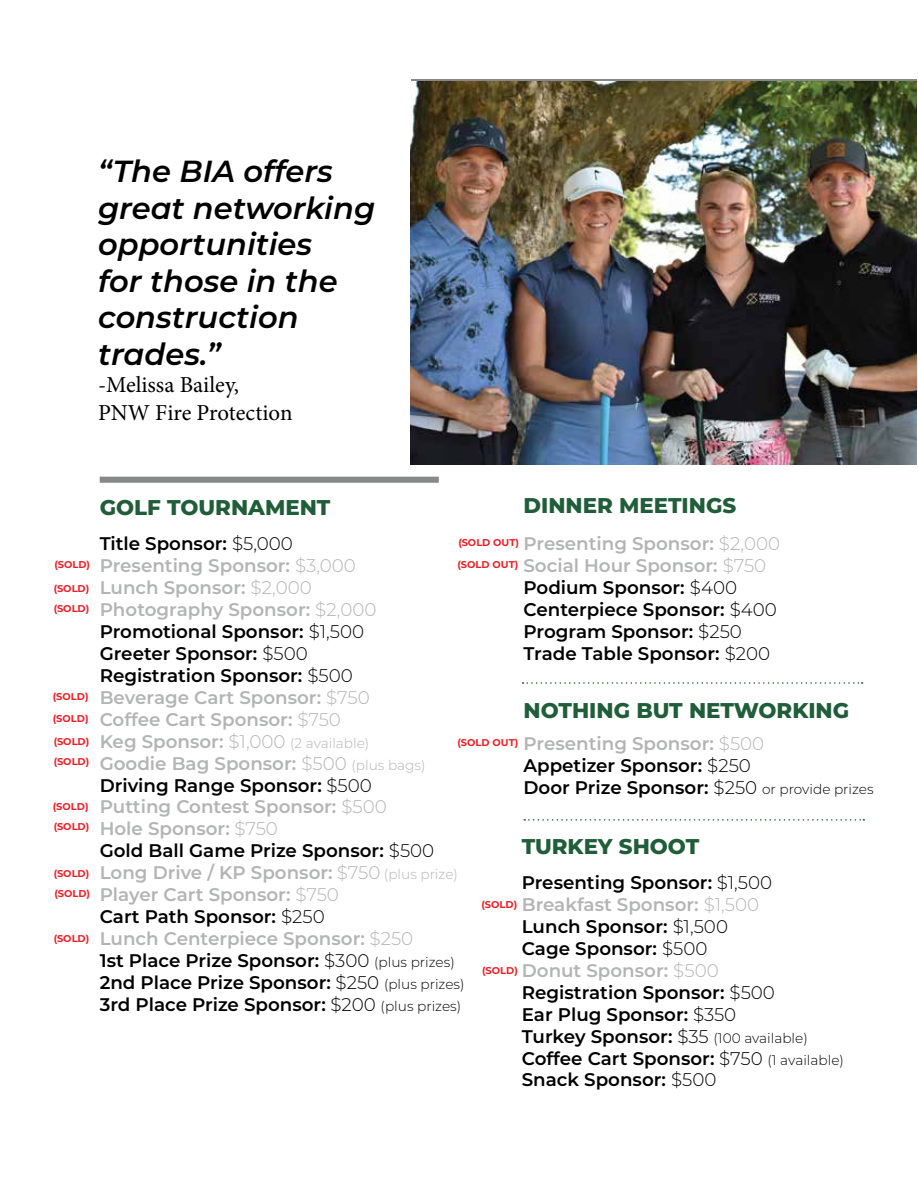
<style>
.page{position:relative;width:918px;height:1188px;background:#fff}
.page>*{position:absolute;margin:0;border:0;box-sizing:border-box;transform-origin:0 0}
.t1{font:italic 600 30.45px/36.6px "Montserrat";color:#000}
.t2{font:22.8px/27.5px "Minion Pro";color:#000}
.t3{font:800 21.3px "Montserrat";color:#205d39}
.t4{font:600 18.3px/21.9px "Montserrat";color:#000}
.t5{font:600 18.3px/21.9px "Montserrat";color:#b3b4b4}
.t6{font:300 13.65px "Montserrat";color:#b3b4b4}
.t7{font:700 9.9px/20.4px "Montserrat";color:#ec2027}
.s1{color:#000}
.s2{font-weight:300;color:#000}
.s3{font-weight:300}
.s4{font-weight:600;font-size:18.3px}
.s5{font-size:18.3px}
.s6{color:#b3b4b4}
.s7{font-weight:300;color:#b3b4b4}
.s8{font-weight:300;font-size:13.65px;color:#b3b4b4}
.s9{font-weight:300;font-size:13.65px}
</style>
<div class="page">
<img style="left:411px;top:82px;width:505px;height:383px">
<div style="left:100px;top:477px;width:339px;height:6px;background:#86888a"></div>
<svg style="left:524px;top:819px;width:340px;height:2px"></svg>
<svg style="left:523px;top:682px;width:340px;height:2px"></svg>
<h1 class="t1" style="left:98px;top:152px;width:279px">“The BIA offers great networking opportunities<br>for those in the construction trades.”</h1>
<p class="t2" style="left:98px;top:372px;width:196px">-Melissa Bailey,<br>PNW Fire Protection</p>
<p class="t7" style="left:54px;top:554px;width:37px">(SOLD)</p>
<p class="t7" style="left:54px;top:598px;width:37px">(SOLD)</p>
<p class="t7" style="left:54px;top:577px;width:37px">(SOLD)</p>
<p class="t7" style="left:53px;top:686px;width:37px">(SOLD)</p>
<p class="t7" style="left:53px;top:707px;width:37px">(SOLD)</p>
<p class="t7" style="left:54px;top:730px;width:37px">(SOLD) (SOLD)</p>
<p class="t7" style="left:53px;top:796px;width:38px;line-height:19.8px">(SOLD) (SOLD)</p>
<p class="t7" style="left:54px;top:862px;width:38px">(SOLD) (SOLD)</p>
<p class="t7" style="left:54px;top:928px;width:37px">(SOLD)</p>
<p class="t3" style="left:100px;top:492px;width:232px">GOLF TOURNAMENT</p>
<p class="t3" style="left:523px;top:490px;width:214px">DINNER MEETINGS</p>
<p class="t5" style="left:100px;top:532px;width:278px"><span class="s1">Title Sponsor:</span> <span class="s2">$5,000<br></span>Presenting Sponsor: <span class="s3">$3,000<br></span>Lunch Sponsor: <span class="s3">$2,000<br></span>Photography Sponsor: <span class="s3">$2,000<br></span><span class="s1">Promotional Sponsor:</span> <span class="s2">$1,500<br></span><span class="s1">Greeter Sponsor:</span> <span class="s2">$500<br></span><span class="s1">Registration Sponsor:</span> <span class="s2">$500<br></span>Beverage Cart Sponsor: <span class="s3">$750<br></span>Coffee Cart Sponsor: <span class="s3">$750</span></p>
<p class="t6" style="left:100px;top:733px;width:271px"><span class="s4">Keg Sponsor:</span> <span class="s5">$1,000</span> (2 available)</p>
<p class="t4" style="left:100px;top:751px;width:366px"><span class="s6">Goodie Bag Sponsor:</span> <span class="s7">$500</span> <span class="s8">(plus bags)<br></span>Driving Range Sponsor: <span class="s3">$500<br></span><span class="s6">Putting Contest Sponsor:</span> <span class="s7">$500<br></span><span class="s6">Hole Sponsor:</span> <span class="s7">$750<br></span>Gold Ball Game Prize Sponsor: <span class="s3">$500<br></span><span class="s6">Long Drive / KP Sponsor:</span> <span class="s7">$750</span> <span class="s8">(plus prize)<br></span><span class="s6">Player Cart Sponsor:</span> <span class="s7">$750<br></span>Cart Path Sponsor: <span class="s3">$250<br></span><span class="s6">Lunch Centerpiece Sponsor:</span> <span class="s7">$250<br></span>1st Place Prize Sponsor: <span class="s3">$300</span> <span class="s9">(plus prizes)<br></span>2nd Place Prize Sponsor: <span class="s3">$250</span> <span class="s9">(plus prizes)<br></span>3rd Place Prize Sponsor: <span class="s3">$200</span> <span class="s9">(plus prizes)</span></p>
<p class="t4" style="left:523px;top:532px;width:258px"><span class="s6">Presenting Sponsor:</span> <span class="s7">$2,000<br></span><span class="s6">Social Hour Sponsor:</span> <span class="s7">$750<br></span>Podium Sponsor: <span class="s3">$400<br></span>Centerpiece Sponsor: <span class="s3">$400<br></span>Program Sponsor: <span class="s3">$250<br></span>Trade Table Sponsor: <span class="s3">$200</span></p>
<p class="t7" style="left:458px;top:531px;width:62px">(SOLD OUT)</p>
<p class="t7" style="left:458px;top:554px;width:62px">(SOLD OUT)</p>
<p class="t3" style="left:523px;top:694px;width:327px">NOTHING BUT NETWORKING</p>
<p class="t4" style="left:523px;top:732px;width:352px"><span class="s6">Presenting Sponsor:</span> <span class="s7">$500<br></span>Appetizer Sponsor: <span class="s3">$250<br></span>Door Prize Sponsor: <span class="s3">$250</span> <span class="s9">or provide prizes</span></p>
<p class="t7" style="left:458px;top:732px;width:62px">(SOLD OUT)</p>
<p class="t3" style="left:522px;top:831px;width:179px">TURKEY SHOOT</p>
<p class="t4" style="left:522px;top:871px;width:324px">Presenting Sponsor: <span class="s3">$1,500<br></span><span class="s6">Breakfast Sponsor:</span> <span class="s7">$1,500<br></span>Lunch Sponsor: <span class="s3">$1,500<br></span>Cage Sponsor: <span class="s3">$500<br></span><span class="s6">Donut Sponsor:</span> <span class="s7">$500<br></span>Registration Sponsor: <span class="s3">$500<br></span>Ear Plug Sponsor: <span class="s3">$350<br></span>Turkey Sponsor: <span class="s3">$35</span> <span class="s9">(100 available)<br></span>Coffee Cart Sponsor: <span class="s3">$750</span> <span class="s9">(1 available)<br></span>Snack Sponsor: <span class="s3">$500</span></p>
<p class="t7" style="left:482px;top:894px;width:37px">(SOLD)</p>
<p class="t7" style="left:482px;top:960px;width:37px">(SOLD)</p>
</div>
